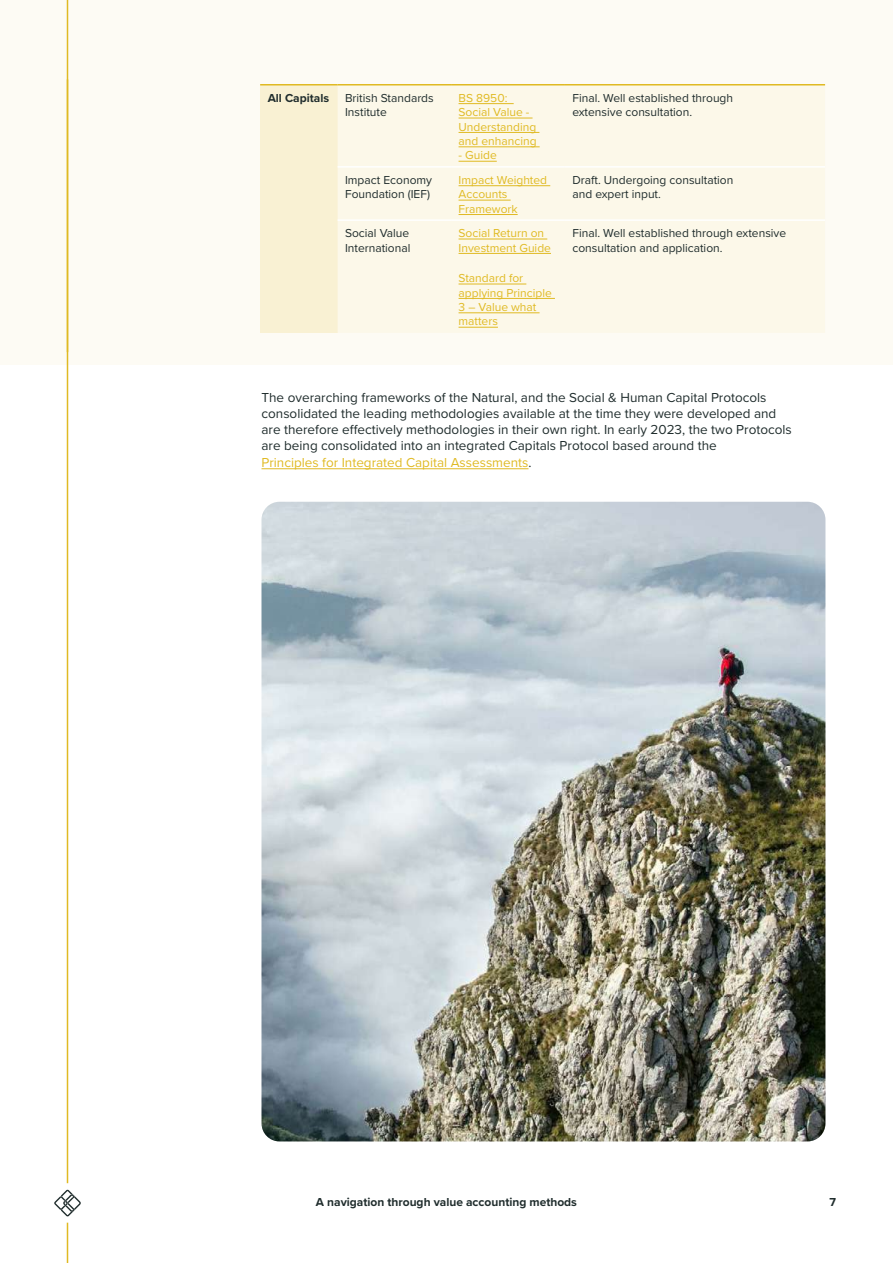
<style>
.page{position:relative;width:893px;height:1263px;background:#fff}
.page>*{position:absolute;margin:0;border:0;box-sizing:border-box;transform-origin:0 0}
.t1{font:13.5px/16.2px "Proxima Nova";color:#202d2d}
.t2{font:12px/14.4px "Proxima Nova";color:#202d2d}
.t3{font:12px/14.4px "Proxima Nova";color:#e0ba23}
.t4{font:700 12px "Proxima Nova";color:#202d2d}
.s1{color:#e0ba23}
</style>
<div class="page">
<div style="left:0;top:0;width:893px;height:364px;background:#fdfbf4"></div>
<div style="left:260px;top:85px;width:78px;height:248px;background:#f9f1d3"></div>
<div style="left:338px;top:86px;width:487px;height:246px;background:#fcf8e9"></div>
<hr style="left:260px;top:84px;width:78px;height:2px;background:#e0ba23">
<hr style="left:338px;top:84px;width:113px;height:2px;background:#e0ba23">
<hr style="left:451px;top:84px;width:114px;height:2px;background:#e0ba23">
<hr style="left:565px;top:84px;width:260px;height:2px;background:#e0ba23">
<hr style="left:338px;top:166px;width:113px;height:2px;background:#fff">
<hr style="left:451px;top:166px;width:114px;height:2px;background:#fff">
<hr style="left:565px;top:166px;width:260px;height:2px;background:#fff">
<hr style="left:338px;top:219px;width:113px;height:2px;background:#fff">
<hr style="left:451px;top:219px;width:114px;height:2px;background:#fff">
<hr style="left:565px;top:219px;width:260px;height:2px;background:#fff">
<hr style="left:459px;top:103px;width:55px;height:1px;background:#e0ba23">
<hr style="left:459px;top:118px;width:73px;height:1px;background:#e0ba23">
<hr style="left:459px;top:132px;width:80px;height:1px;background:#e0ba23">
<hr style="left:459px;top:146px;width:81px;height:1px;background:#e0ba23">
<hr style="left:459px;top:161px;width:38px;height:1px;background:#e0ba23">
<hr style="left:459px;top:185px;width:91px;height:1px;background:#e0ba23">
<hr style="left:459px;top:200px;width:52px;height:1px;background:#e0ba23">
<hr style="left:459px;top:214px;width:59px;height:1px;background:#e0ba23">
<hr style="left:459px;top:239px;width:88px;height:1px;background:#e0ba23">
<hr style="left:459px;top:253px;width:92px;height:1px;background:#e0ba23">
<hr style="left:459px;top:284px;width:67px;height:1px;background:#e0ba23">
<hr style="left:459px;top:298px;width:96px;height:1px;background:#e0ba23">
<hr style="left:459px;top:312px;width:81px;height:1px;background:#e0ba23">
<hr style="left:459px;top:327px;width:39px;height:1px;background:#e0ba23">
<hr style="left:261px;top:468px;width:267px;height:1px;background:#e0ba23">
<img style="left:261px;top:502px;width:564px;height:639px">
<hr style="left:67px;top:0;width:1px;height:1183px;background:#e0ba23">
<svg style="left:54px;top:1190px;width:27px;height:26px"></svg>
<hr style="left:67px;top:1223px;width:1px;height:40px;background:#e0ba23">
<p class="t4" style="left:268px;top:89px;width:63px">All Capitals</p>
<p class="t2" style="left:345px;top:90px;width:90px">British Standards<br>Institute</p>
<p class="t3" style="left:459px;top:90px;width:79px">BS 8950:<br>Social Value -<br>Understanding and enhancing</p>
<p class="t3" style="left:459px;top:148px;width:40px">- Guide</p>
<p class="t2" style="left:572px;top:90px;width:162px">Final. Well established through extensive consultation.</p>
<p class="t2" style="left:345px;top:172px;width:89px">Impact Economy<br>Foundation (IEF)</p>
<p class="t3" style="left:459px;top:172px;width:90px">Impact Weighted<br>Accounts<br>Framework</p>
<p class="t2" style="left:572px;top:172px;width:163px">Draft. Undergoing consultation and expert input.</p>
<p class="t2" style="left:345px;top:225px;width:67px">Social Value<br>International</p>
<p class="t3" style="left:459px;top:225px;width:94px">Social Return on<br>Investment Guide</p>
<p class="t3" style="left:459px;top:270px;width:95px">Standard for applying Principle<br>3 – Value what matters</p>
<p class="t2" style="left:572px;top:225px;width:215px">Final. Well established through extensive consultation and application.</p>
<p class="t1" style="left:261px;top:389px;width:532px">The overarching frameworks of the Natural, and the Social &amp; Human Capital Protocols consolidated the leading methodologies available at the time they were developed and are therefore effectively methodologies in their own right. In early 2023, the two Protocols are being consolidated into an integrated Capitals Protocol based around the<br><span class="s1">Principles for Integrated Capital Assessments</span>.</p>
<p class="t4" style="left:316px;top:1193px;width:262px">A navigation through value accounting methods</p>
<p class="t4" style="left:829px;top:1193px;width:8px">7</p>
</div>
